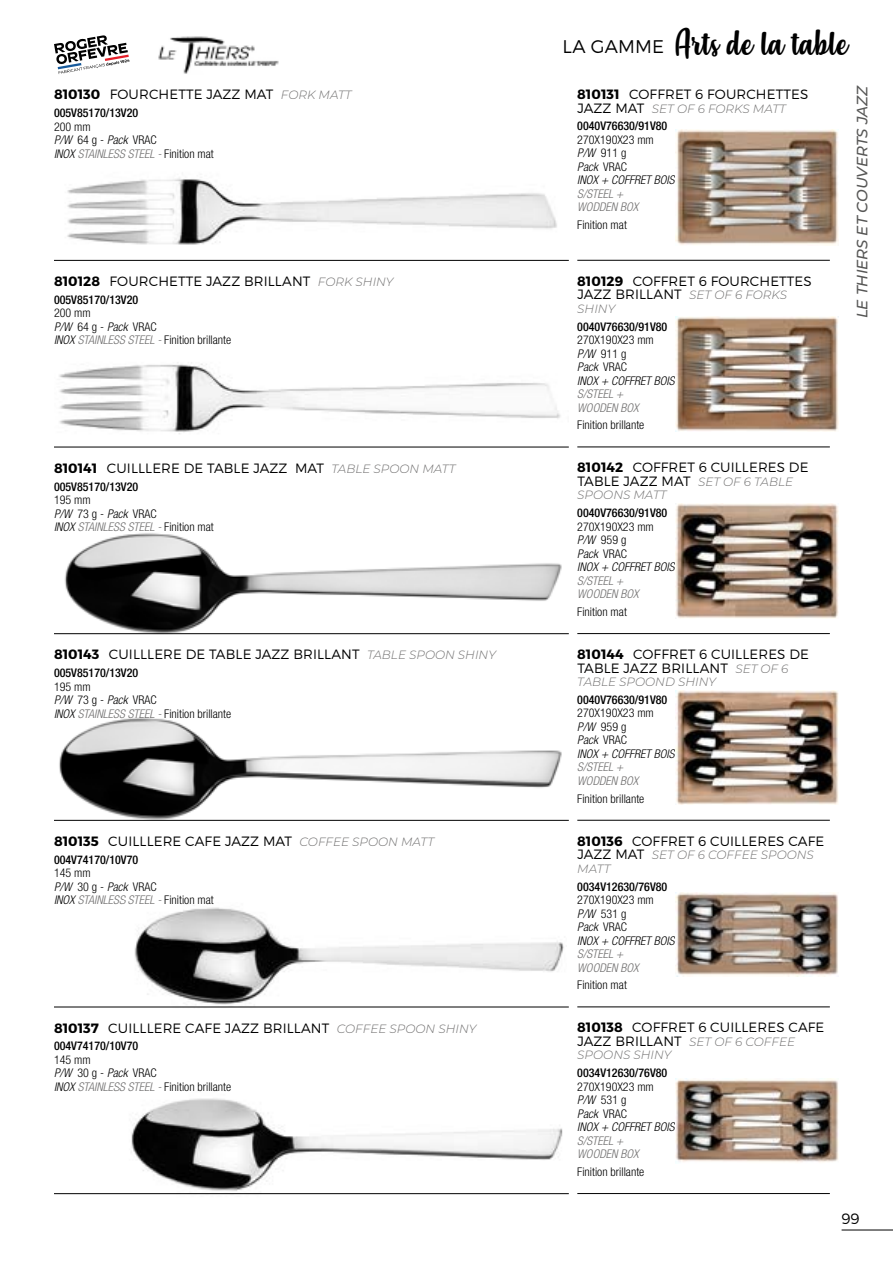
<style>
.page{position:relative;width:893px;height:1263px;background:#fff}
.page>*{position:absolute;margin:0;border:0;box-sizing:border-box;transform-origin:0 0}
.t1{font:33px "Misses";color:#000}
.t2{font:italic 500 15px "Montserrat";color:#575756}
.t3{font:300 15px "Montserrat";color:#000}
.t4{font:300 13.5px/13.5px "Montserrat";letter-spacing:.01em;color:#000}
.t5{font:300 condensed 12px "Helvetica Neue LT Pro";color:#000}
.t6{font:italic 300 condensed 12px/13.5px "Helvetica Neue LT Pro";color:#706f6f}
.t7{font:500 condensed 12px "Helvetica Neue LT Pro";color:#000}
.t8{font:italic 300 12px/13.5px "Montserrat";color:#706f6f}
.t9{font:italic 300 condensed 12px "Helvetica Neue LT Pro";color:#000}
.s1{font-family:"Montserrat";font-weight:300;font-size:18.3px}
.s2{font-weight:700}
.s3{font-style:italic;font-size:12px;color:#706f6f}
.s4{font-style:italic}
.s5{color:#000}
.s6{font-style:normal;color:#000}
.s7{font-style:italic;color:#706f6f}
.s8{font-style:normal;font-size:13.5px;color:#000}
.s9{font-style:normal}
</style>
<div class="page">
<hr style="left:842px;top:1230px;width:51px;height:1px;background:#000">
<hr style="left:54px;top:260px;width:515px;height:1px;background:#000">
<img style="left:54px;top:178px;width:514px;height:83px">
<hr style="left:577px;top:260px;width:253px;height:1px;background:#000">
<img style="left:676px;top:130px;width:163px;height:115px">
<hr style="left:54px;top:447px;width:515px;height:1px;background:#000">
<img style="left:54px;top:362px;width:514px;height:86px">
<hr style="left:577px;top:447px;width:253px;height:1px;background:#000">
<img style="left:676px;top:317px;width:163px;height:115px">
<hr style="left:54px;top:633px;width:515px;height:1px;background:#000">
<img style="left:54px;top:533px;width:514px;height:102px">
<hr style="left:577px;top:633px;width:253px;height:1px;background:#000">
<img style="left:676px;top:504px;width:163px;height:114px">
<hr style="left:54px;top:820px;width:515px;height:1px;background:#000">
<img style="left:54px;top:717px;width:514px;height:104px">
<hr style="left:577px;top:820px;width:253px;height:1px;background:#000">
<img style="left:676px;top:691px;width:163px;height:114px">
<hr style="left:54px;top:1007px;width:515px;height:1px;background:#000">
<img style="left:123px;top:907px;width:443px;height:101px">
<hr style="left:577px;top:1007px;width:253px;height:1px;background:#000">
<img style="left:676px;top:892px;width:163px;height:84px">
<hr style="left:54px;top:1193px;width:515px;height:1px;background:#000">
<img style="left:117px;top:1098px;width:451px;height:97px">
<hr style="left:577px;top:1193px;width:253px;height:1px;background:#000">
<img style="left:676px;top:1078px;width:163px;height:84px">
<img style="left:158px;top:36px;width:121px;height:38px">
<svg style="left:54px;top:35px;width:76px;height:39px"></svg>
<p class="t1" style="left:562px;top:21px;width:287px"><span class="s1">LA GAMME</span> Arts de la table</p>
<p class="t4" style="left:54px;top:88px;width:299px"><span class="s2">810130</span> FOURCHETTE JAZZ MAT <span class="s3">FORK MATT</span></p>
<p class="t7" style="left:54px;top:106px;width:86px">005V85170/13V20</p>
<p class="t5" style="left:54px;top:120px;width:38px">200 mm</p>
<p class="t5" style="left:54px;top:133px;width:104px"><span class="s4">P/W</span> 64 g - <span class="s4">Pack</span> VRAC</p>
<p class="t6" style="left:54px;top:147px;width:161px"><span class="s5">INOX</span> STAINLESS STEEL - <span class="s6">Finition mat</span></p>
<p class="t4" style="left:54px;top:274px;width:341px"><span class="s2">810128</span> FOURCHETTE JAZZ BRILLANT <span class="s3">FORK SHINY</span></p>
<p class="t7" style="left:54px;top:292px;width:86px">005V85170/13V20</p>
<p class="t5" style="left:54px;top:306px;width:38px">200 mm</p>
<p class="t5" style="left:54px;top:320px;width:104px"><span class="s4">P/W</span> 64 g - <span class="s4">Pack</span> VRAC</p>
<p class="t5" style="left:54px;top:333px;width:179px"><span class="s4">INOX</span> <span class="s7">STAINLESS STEEL -</span> Finition brillante</p>
<p class="t4" style="left:577px;top:87px;width:232px"><span class="s2">810131</span> COFFRET 6 FOURCHETTES</p>
<p class="t8" style="left:577px;top:101px;width:210px"><span class="s8">JAZZ MAT</span> SET OF 6 FORKS MATT</p>
<p class="t7" style="left:577px;top:119px;width:91px">0040V76630/91V80</p>
<p class="t5" style="left:577px;top:133px;width:78px">270X190X23 mm</p>
<p class="t5" style="left:577px;top:146px;width:51px"><span class="s4">P/W</span> 911 g</p>
<p class="t9" style="left:577px;top:160px;width:51px">Pack <span class="s9">VRAC</span></p>
<p class="t6" style="left:577px;top:174px;width:99px"><span class="s5">INOX + COFFRET BOIS<br></span>S/STEEL +<br>WODDEN BOX</p>
<p class="t5" style="left:577px;top:218px;width:51px">Finition mat</p>
<p class="t4" style="left:577px;top:274px;width:236px"><span class="s2">810129</span> COFFRET 6 FOURCHETTES<br>JAZZ BRILLANT <span class="s3">SET OF 6 FORKS</span></p>
<p class="t8" style="left:577px;top:301px;width:39px">SHINY</p>
<p class="t7" style="left:577px;top:319px;width:91px">0040V76630/91V80</p>
<p class="t5" style="left:577px;top:333px;width:78px">270X190X23 mm</p>
<p class="t5" style="left:577px;top:346px;width:51px"><span class="s4">P/W</span> 911 g</p>
<p class="t9" style="left:577px;top:360px;width:51px">Pack <span class="s9">VRAC</span></p>
<p class="t6" style="left:577px;top:374px;width:99px"><span class="s5">INOX + COFFRET BOIS<br></span>S/STEEL +<br>WOODEN BOX</p>
<p class="t5" style="left:577px;top:418px;width:69px">Finition brillante</p>
<p class="t2" style="left:852px;top:318px;width:235px;rotate:-90deg">LE THIERS ET COUVERTS JAZZ</p>
<p class="t4" style="left:54px;top:461px;width:403px"><span class="s2">810141</span> CUILLLERE DE TABLE JAZZ MAT <span class="s3">TABLE SPOON MATT</span></p>
<p class="t7" style="left:54px;top:479px;width:86px">005V85170/13V20</p>
<p class="t5" style="left:54px;top:493px;width:38px">195 mm</p>
<p class="t5" style="left:54px;top:506px;width:104px"><span class="s4">P/W</span> 73 g - <span class="s4">Pack</span> VRAC</p>
<p class="t6" style="left:54px;top:520px;width:161px"><span class="s5">INOX</span> STAINLESS STEEL - <span class="s6">Finition mat</span></p>
<p class="t4" style="left:577px;top:461px;width:233px"><span class="s2">810142</span> COFFRET 6 CUILLERES DE<br>TABLE JAZZ MAT <span class="s3">SET OF 6 TABLE</span></p>
<p class="t8" style="left:577px;top:488px;width:91px">SPOONS MATT</p>
<p class="t7" style="left:577px;top:506px;width:91px">0040V76630/91V80</p>
<p class="t5" style="left:577px;top:520px;width:78px">270X190X23 mm</p>
<p class="t5" style="left:577px;top:533px;width:51px"><span class="s4">P/W</span> 959 g</p>
<p class="t9" style="left:577px;top:547px;width:51px">Pack <span class="s9">VRAC</span></p>
<p class="t6" style="left:577px;top:560px;width:99px"><span class="s5">INOX + COFFRET BOIS<br></span>S/STEEL +<br>WOODEN BOX</p>
<p class="t5" style="left:577px;top:605px;width:51px">Finition mat</p>
<p class="t4" style="left:54px;top:648px;width:443px"><span class="s2">810143</span> CUILLLERE DE TABLE JAZZ BRILLANT <span class="s3">TABLE SPOON SHINY</span></p>
<p class="t7" style="left:54px;top:666px;width:86px">005V85170/13V20</p>
<p class="t5" style="left:54px;top:679px;width:38px">195 mm</p>
<p class="t5" style="left:54px;top:693px;width:104px"><span class="s4">P/W</span> 73 g - <span class="s4">Pack</span> VRAC</p>
<p class="t5" style="left:54px;top:706px;width:179px"><span class="s4">INOX</span> <span class="s7">STAINLESS STEEL -</span> Finition brillante</p>
<p class="t4" style="left:577px;top:647px;width:233px"><span class="s2">810144</span> COFFRET 6 CUILLERES DE<br>TABLE JAZZ BRILLANT <span class="s3">SET OF 6</span></p>
<p class="t8" style="left:577px;top:675px;width:140px">TABLE SPOOND SHINY</p>
<p class="t7" style="left:577px;top:692px;width:91px">0040V76630/91V80</p>
<p class="t5" style="left:577px;top:706px;width:78px">270X190X23 mm</p>
<p class="t5" style="left:577px;top:720px;width:51px"><span class="s4">P/W</span> 959 g</p>
<p class="t9" style="left:577px;top:733px;width:51px">Pack <span class="s9">VRAC</span></p>
<p class="t6" style="left:577px;top:747px;width:99px"><span class="s5">INOX + COFFRET BOIS<br></span>S/STEEL +<br>WODDEN BOX</p>
<p class="t5" style="left:577px;top:791px;width:69px">Finition brillante</p>
<p class="t4" style="left:54px;top:834px;width:382px"><span class="s2">810135</span> CUILLLERE CAFE JAZZ MAT <span class="s3">COFFEE SPOON MATT</span></p>
<p class="t7" style="left:54px;top:852px;width:86px">004V74170/10V70</p>
<p class="t5" style="left:54px;top:866px;width:38px">145 mm</p>
<p class="t5" style="left:54px;top:880px;width:104px"><span class="s4">P/W</span> 30 g - <span class="s4">Pack</span> VRAC</p>
<p class="t6" style="left:54px;top:894px;width:161px"><span class="s5">INOX</span> STAINLESS STEEL - <span class="s6">Finition mat</span></p>
<p class="t4" style="left:577px;top:834px;width:248px"><span class="s2">810136</span> COFFRET 6 CUILLERES CAFE</p>
<p class="t8" style="left:577px;top:848px;width:238px"><span class="s8">JAZZ MAT</span> SET OF 6 COFFEE SPOONS<br>MATT</p>
<p class="t7" style="left:577px;top:879px;width:91px">0034V12630/76V80</p>
<p class="t5" style="left:577px;top:893px;width:78px">270X190X23 mm</p>
<p class="t5" style="left:577px;top:906px;width:51px"><span class="s4">P/W</span> 531 g</p>
<p class="t9" style="left:577px;top:920px;width:51px">Pack <span class="s9">VRAC</span></p>
<p class="t6" style="left:577px;top:934px;width:99px"><span class="s5">INOX + COFFRET BOIS<br></span>S/STEEL +<br>WOODEN BOX</p>
<p class="t5" style="left:577px;top:978px;width:51px">Finition mat</p>
<p class="t4" style="left:54px;top:1021px;width:424px"><span class="s2">810137</span> CUILLLERE CAFE JAZZ BRILLANT <span class="s3">COFFEE SPOON SHINY</span></p>
<p class="t7" style="left:54px;top:1039px;width:86px">004V74170/10V70</p>
<p class="t5" style="left:54px;top:1053px;width:38px">145 mm</p>
<p class="t5" style="left:54px;top:1066px;width:104px"><span class="s4">P/W</span> 30 g - <span class="s4">Pack</span> VRAC</p>
<p class="t5" style="left:54px;top:1080px;width:179px"><span class="s4">INOX</span> <span class="s7">STAINLESS STEEL -</span> Finition brillante</p>
<p class="t4" style="left:577px;top:1021px;width:249px"><span class="s2">810138</span> COFFRET 6 CUILLERES CAFE<br>JAZZ BRILLANT <span class="s3">SET OF 6 COFFEE</span></p>
<p class="t8" style="left:577px;top:1048px;width:96px">SPOONS SHINY</p>
<p class="t7" style="left:577px;top:1066px;width:91px">0034V12630/76V80</p>
<p class="t5" style="left:577px;top:1079px;width:78px">270X190X23 mm</p>
<p class="t5" style="left:577px;top:1093px;width:51px"><span class="s4">P/W</span> 531 g</p>
<p class="t9" style="left:577px;top:1106px;width:51px">Pack <span class="s9">VRAC</span></p>
<p class="t6" style="left:577px;top:1120px;width:99px"><span class="s5">INOX + COFFRET BOIS<br></span>S/STEEL +<br>WOODEN BOX</p>
<p class="t5" style="left:577px;top:1165px;width:69px">Finition brillante</p>
<p class="t3" style="left:842px;top:1209px;width:20px">99</p>
</div>
